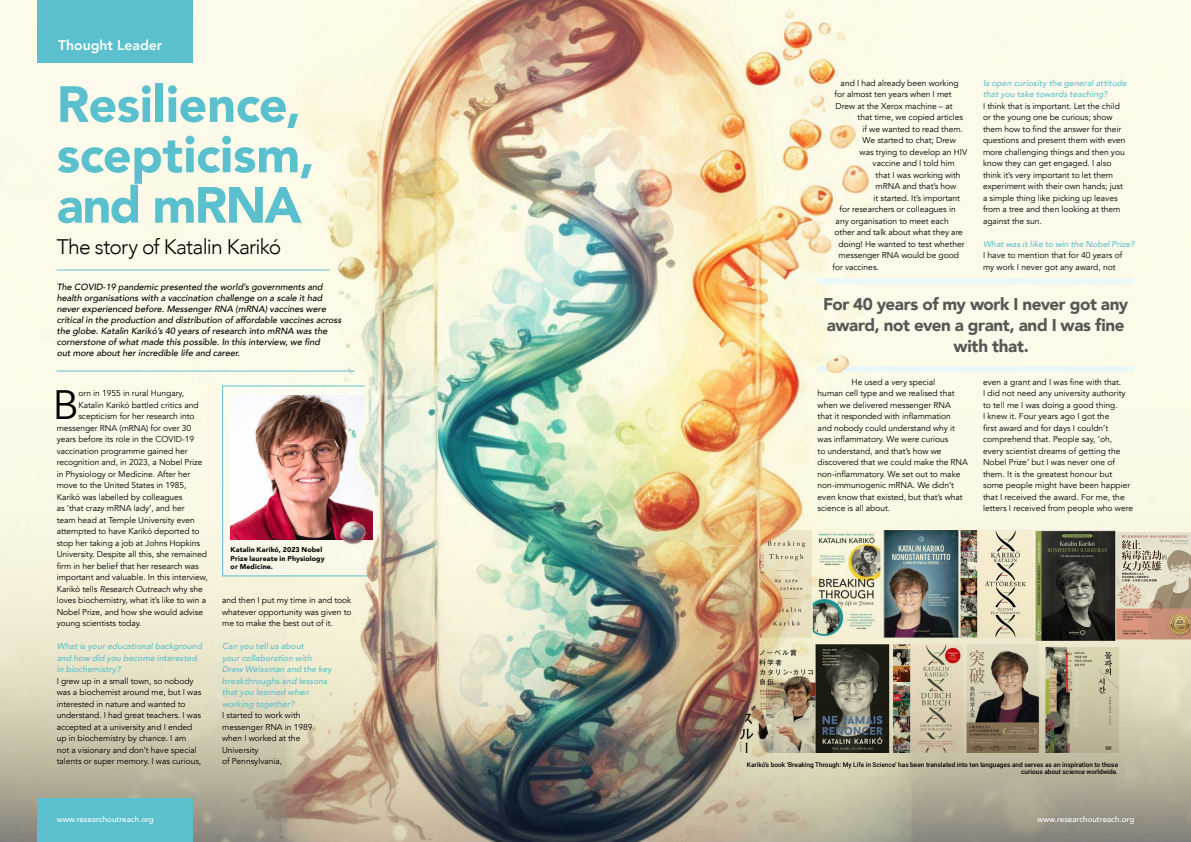
<style>
.page{position:relative;width:1191px;height:842px;background:#fff}
.page>*{position:absolute;margin:0;border:0;box-sizing:border-box;transform-origin:0 0}
.t1{font:900 50.4px/50.4px "Avenir";letter-spacing:-.01em;color:#5bc0cd}
.First_Paragraph{font:41px "Avenir";color:#000}
.Subtitle{font:300 21px "Avenir";letter-spacing:-.035em;color:#000}
.Pullquotes{font:900 17px "Avenir";letter-spacing:-.025em;color:#575756}
.t2{font:800 14px "Avenir";color:#fff}
.Standfirst{font:italic 500 9px/11px "Avenir";color:#000}
.BodyText{font:8.5px/11.5px "Avenir";letter-spacing:-.005em;color:#000}
.First_Paragraph-2{font:8.5px "Avenir";letter-spacing:-.005em;color:#000}
.BodyText-2{font:italic 500 8.5px/11.5px "Avenir";letter-spacing:.015em;color:#5bc0cd}
.t3{font:500 8px "Avenir";color:#fff}
.Caption_Text{font:900 7px/8.5px "Avenir";letter-spacing:.015em;color:#000}
.Caption_Text-2{font:500 6.5px/7.8px "Roboto";color:#000;text-align:right}
.s1{font-style:italic}
</style>
<div class="page">
<img style="left:0;top:0;width:1191px;height:842px">
<hr style="left:57px;top:270px;width:273px;height:1px;background:#5bc0cd">
<hr style="left:57px;top:371px;width:298px;height:1px;background:#5bc0cd">
<div style="left:817px;top:278px;width:316px;height:6px;background:#ecf7f9"></div>
<div style="left:817px;top:366px;width:316px;height:6px;background:#ecf7f9"></div>
<div style="left:37px;top:0;width:156px;height:63px;background:#5bc0cd"></div>
<div style="left:223px;top:386px;width:164px;height:190px;background:#faf8e9"></div>
<div style="left:222px;top:385px;width:165px;height:191px;border:1px solid #5bc0cd"></div>
<img style="left:230px;top:396px;width:104px;height:143px">
<img style="left:739px;top:530px;width:452px;height:223px">
<img style="left:334px;top:0;width:133px;height:675px">
<div style="left:37px;top:799px;width:156px;height:43px;background:#5bc0cd"></div>
<p class="t2" style="left:58px;top:34px;width:106px">Thought Leader</p>
<p class="t1" style="left:57px;top:78px;width:259px">Resilience, scepticism, and mRNA</p>
<p class="Subtitle" style="left:57px;top:235px;width:226px">The story of Katalin Karikó</p>
<p class="Standfirst" style="left:57px;top:282px;width:286px">The COVID-19 pandemic presented the world’s governments and health organisations with a vaccination challenge on a scale it had never experienced before. Messenger RNA (mRNA) vaccines were critical in the production and distribution of affordable vaccines across the globe. Katalin Karikó’s 40 years of research into mRNA was the cornerstone of what made this possible. In this interview, we find<br>out more about her incredible life and career.</p>
<p class="First_Paragraph" style="left:53px;top:381px;width:27px">B</p>
<p class="First_Paragraph-2" style="left:78px;top:388px;width:107px">orn in 1955 in rural Hungary,</p>
<p class="First_Paragraph-2" style="left:78px;top:400px;width:122px">Katalin Karikó battled critics and</p>
<p class="First_Paragraph-2" style="left:78px;top:411px;width:118px">scepticism for her research into</p>
<p class="First_Paragraph-2" style="left:57px;top:423px;width:136px">messenger RNA (mRNA) for over 30</p>
<p class="First_Paragraph-2" style="left:57px;top:434px;width:139px">years before its role in the COVID-19</p>
<p class="First_Paragraph-2" style="left:57px;top:446px;width:133px">vaccination programme gained her</p>
<p class="First_Paragraph-2" style="left:57px;top:457px;width:147px">recognition and, in 2023, a Nobel Prize</p>
<p class="First_Paragraph-2" style="left:57px;top:469px;width:135px">in Physiology or Medicine. After her</p>
<p class="First_Paragraph-2" style="left:57px;top:480px;width:131px">move to the United States in 1985,</p>
<p class="First_Paragraph-2" style="left:57px;top:492px;width:127px">Karikó was labelled by colleagues</p>
<p class="First_Paragraph-2" style="left:57px;top:503px;width:129px">as ‘that crazy mRNA lady’, and her</p>
<p class="First_Paragraph-2" style="left:57px;top:515px;width:140px">team head at Temple University even</p>
<p class="First_Paragraph-2" style="left:57px;top:526px;width:144px">attempted to have Karikó deported to</p>
<p class="First_Paragraph-2" style="left:57px;top:538px;width:145px">stop her taking a job at Johns Hopkins</p>
<p class="First_Paragraph-2" style="left:57px;top:549px;width:152px">University. Despite all this, she remained</p>
<p class="First_Paragraph-2" style="left:57px;top:561px;width:144px">firm in her belief that her research was</p>
<p class="First_Paragraph-2" style="left:57px;top:572px;width:153px">important and valuable. In this interview,</p>
<p class="First_Paragraph-2" style="left:57px;top:584px;width:147px">Karikó tells <span class="s1">Research Outreach</span> why she</p>
<p class="First_Paragraph-2" style="left:57px;top:595px;width:151px">loves biochemistry, what it’s like to win a</p>
<p class="First_Paragraph-2" style="left:57px;top:607px;width:148px">Nobel Prize, and how she would advise</p>
<p class="First_Paragraph-2" style="left:57px;top:618px;width:86px">young scientists today.</p>
<p class="BodyText-2" style="left:57px;top:641px;width:147px">What is your educational background and how did you become interested in biochemistry?</p>
<p class="BodyText" style="left:57px;top:675px;width:146px">I grew up in a small town, so nobody was a biochemist around me, but I was interested in nature and wanted to understand. I had great teachers. I was accepted at a university and I ended up in biochemistry by chance. I am<br>not a visionary and don’t have special talents or super memory. I was curious,</p>
<p class="Caption_Text" style="left:231px;top:545px;width:95px">Katalin Karikó, 2023 Nobel<br>Prize laureate in Physiology or Medicine.</p>
<p class="BodyText" style="left:222px;top:595px;width:131px;text-align:justify">and then I put my time in and took whatever opportunity was given to me to make the best out of it.</p>
<p class="BodyText-2" style="left:222px;top:641px;width:111px">Can you tell us about<br>your collaboration with<br>Drew Weissman and the key breakthroughs and lessons that you learned when working together?</p>
<p class="BodyText" style="left:222px;top:710px;width:92px">I started to work with messenger RNA in 1989 when I worked at the<br>University<br>of Pennsylvania,</p>
<p class="BodyText" style="left:840px;top:77px;width:119px">and I had already been working</p>
<p class="BodyText" style="left:834px;top:89px;width:119px">for almost ten years when I met</p>
<p class="BodyText" style="left:835px;top:100px;width:118px">Drew at the Xerox machine – at</p>
<p class="BodyText" style="left:857px;top:112px;width:107px">that time, we copied articles</p>
<p class="BodyText" style="left:862px;top:123px;width:102px">if we wanted to read them.</p>
<p class="BodyText" style="left:862px;top:135px;width:95px">We started to chat; Drew</p>
<p class="BodyText" style="left:859px;top:146px;width:109px">was trying to develop an HIV</p>
<p class="BodyText" style="left:872px;top:158px;width:83px">vaccine and I told him</p>
<p class="BodyText" style="left:875px;top:169px;width:87px">that I was working with</p>
<p class="BodyText" style="left:875px;top:181px;width:82px">mRNA and that’s how</p>
<p class="BodyText" style="left:873px;top:192px;width:88px">it started. It’s important</p>
<p class="BodyText" style="left:839px;top:204px;width:118px">for researchers or colleagues in</p>
<p class="BodyText" style="left:835px;top:215px;width:115px">any organisation to meet each</p>
<p class="BodyText" style="left:834px;top:227px;width:130px">other and talk about what they are</p>
<p class="BodyText" style="left:838px;top:238px;width:127px">doing! He wanted to test whether</p>
<p class="BodyText" style="left:838px;top:250px;width:122px">messenger RNA would be good</p>
<p class="BodyText" style="left:832px;top:261px;width:48px">for vaccines.</p>
<p class="BodyText-2" style="left:983px;top:77px;width:145px">Is open curiosity the general attitude that you take towards teaching?</p>
<p class="BodyText" style="left:983px;top:100px;width:144px">I think that is important. Let the child or the young one be curious; show them how to find the answer for their questions and present them with even more challenging things and then you know they can get engaged. I also think it’s very important to let them experiment with their own hands; just a simple thing like picking up leaves from a tree and then looking at them against the sun.</p>
<p class="BodyText-2" style="left:983px;top:238px;width:153px">What was it like to win the Nobel Prize?</p>
<p class="BodyText" style="left:983px;top:250px;width:141px">I have to mention that for 40 years of my work I never got any award, not</p>
<p class="Pullquotes" style="left:823px;top:289px;width:307px">For 40 years of my work I never got any</p>
<p class="Pullquotes" style="left:827px;top:310px;width:299px">award, not even a grant, and I was fine</p>
<p class="Pullquotes" style="left:953px;top:331px;width:77px">with that.</p>
<p class="BodyText" style="left:817px;top:376px;width:152px;text-indent:34px">He used a very special<br>human cell type and we realised that when we delivered messenger RNA<br>that it responded with inflammation<br>and nobody could understand why it was inflammatory. We were curious<br>to understand, and that’s how we discovered that we could make the RNA non-inflammatory. We set out to make non-immunogenic mRNA. We didn’t even know that existed, but that’s what science is all about.</p>
<p class="BodyText" style="left:983px;top:376px;width:152px">even a grant and I was fine with that.<br>I did not need any university authority to tell me I was doing a good thing.<br>I knew it. Four years ago I got the<br>first award and for days I couldn’t comprehend that. People say, ‘oh, every scientist dreams of getting the Nobel Prize’ but I was never one of them. It is the greatest honour but some people might have been happier that I received the award. For me, the letters I received from people who were</p>
<p class="Caption_Text-2" style="left:747px;top:760px;width:373px">Karikó’s book ‘Breaking Through: My Life in Science’ has been translated into ten languages and serves as an inspiration to those curious about science worldwide.</p>
<p class="t3" style="left:57px;top:812px;width:99px">www.researchoutreach.org</p>
<p class="t3" style="left:1037px;top:812px;width:99px">www.researchoutreach.org</p>
</div>
